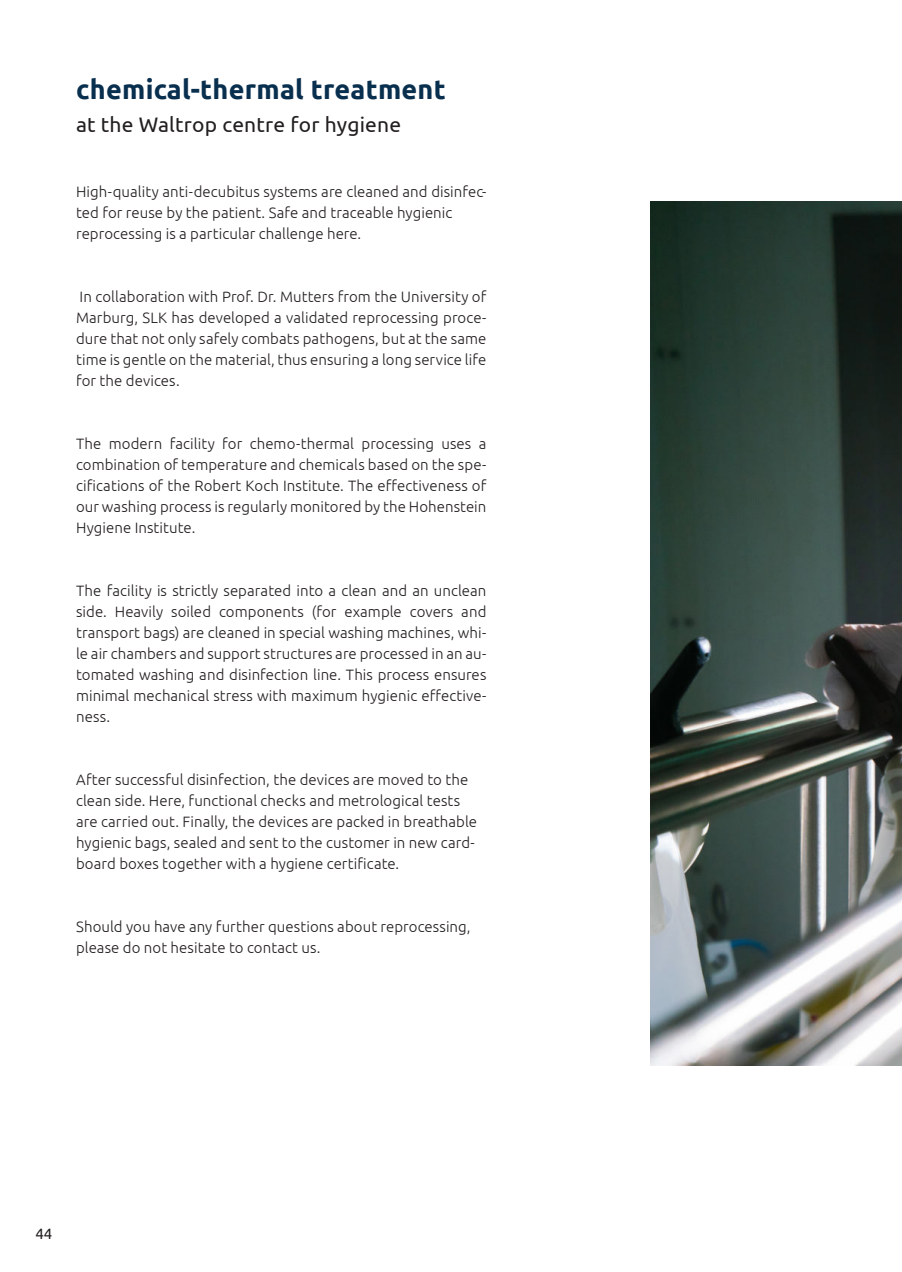
<style>
.page{position:relative;width:902px;height:1272px;background:#fff}
.page>*{position:absolute;margin:0;border:0;box-sizing:border-box;transform-origin:0 0}
.t1{font:700 27px "Ubuntu";letter-spacing:.01em;color:#092f4f}
.t2{font:21px "Ubuntu";letter-spacing:.01em;color:#231f20}
.t3{font:300 15px/21px "Ubuntu";letter-spacing:.005em;color:#231f20}
.t4{font:15px "Ubuntu";color:#231f20}
</style>
<div class="page">
<img style="left:651px;top:202px;width:250px;height:863px">
<h1 class="t1" style="left:76px;top:77px;width:371px">chemical-thermal treatment</h1>
<h2 class="t2" style="left:76px;top:111px;width:326px">at the Waltrop centre for hygiene</h2>
<p class="t3" style="left:76px;top:182px;width:412px">High-quality anti-decubitus systems are cleaned and disinfec&shy;ted for reuse by the patient. Safe and traceable hygienic reprocessing is a particular challenge here.</p>
<p class="t3" style="left:76px;top:287px;width:412px;text-align:justify">In collaboration with Prof. Dr. Mutters from the University of Marburg, SLK has developed a validated reprocessing proce&shy;dure that not only safely combats pathogens, but at the same time is gentle on the material, thus ensuring a long service life for the devices.</p>
<p class="t3" style="left:76px;top:434px;width:412px;text-align:justify">The modern facility for chemo-thermal processing uses a combination of temperature and chemicals based on the spe&shy;cifications of the Robert Koch Institute. The effectiveness of our washing process is regularly monitored by the Hohenstein Hygiene Institute.</p>
<p class="t3" style="left:76px;top:581px;width:412px;text-align:justify">The facility is strictly separated into a clean and an unclean side. Heavily soiled components (for example covers and transport bags) are cleaned in special washing machines, whi&shy;le air chambers and support structures are processed in an au&shy;tomated washing and disinfection line. This process ensures minimal mechanical stress with maximum hygienic effective&shy;ness.</p>
<p class="t3" style="left:76px;top:770px;width:402px">After successful disinfection, the devices are moved to the clean side. Here, functional checks and metrological tests are carried out. Finally, the devices are packed in breathable hygienic bags, sealed and sent to the customer in new card&shy;board boxes together with a hygiene certificate.</p>
<p class="t3" style="left:76px;top:917px;width:396px">Should you have any further questions about reprocessing, please do not hesitate to contact us.</p>
<p class="t4" style="left:35px;top:1227px;width:18px">44</p>
</div>
